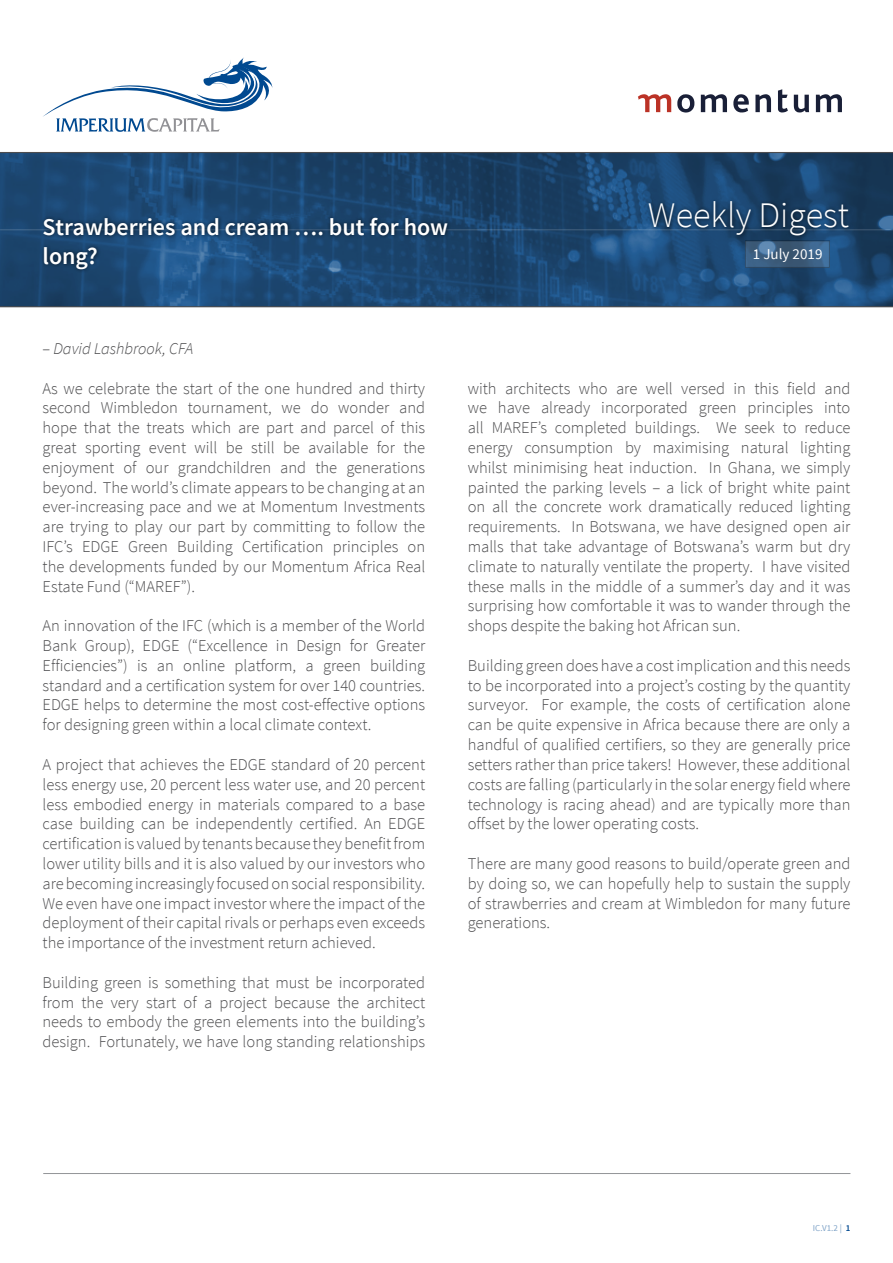
<style>
.page{position:relative;width:893px;height:1263px;background:#fff}
.page>*{position:absolute;margin:0;border:0;box-sizing:border-box;transform-origin:0 0}
.t1{font:300 36px "Source Sans Pro";color:#fff}
.t2{font:600 24px/28.8px "Source Sans Pro";color:#fff}
.t3{font:300 16.5px/19.8px "Source Sans Pro";color:#4d4d4f;text-align:justify}
.t4{font:italic 300 16.5px "Source Sans Pro";color:#4d4d4f}
.t5{font:15px "Source Sans Pro";color:#fff}
.t6{font:9px "Source Sans Pro";color:#80a4c8}
.s1{font-style:normal;font-size:16.2px}
.s2{font-weight:600;color:#004990}
</style>
<div class="page">
<svg style="left:0;top:153px;width:893px;height:153px;background:#1c4670"></svg>
<hr style="left:0;top:306px;width:893px;height:1px;background:#4d4d4f">
<hr style="left:0;top:152px;width:893px;height:1px;background:#4d4d4f">
<hr style="left:0;top:230px;width:893px;height:1px;background:#fff">
<svg style="left:638px;top:94px;width:33px;height:18px"></svg>
<svg style="left:701px;top:94px;width:26px;height:18px"></svg>
<svg style="left:733px;top:94px;width:16px;height:18px"></svg>
<svg style="left:755px;top:94px;width:16px;height:18px"></svg>
<svg style="left:778px;top:89px;width:10px;height:23px"></svg>
<svg style="left:794px;top:95px;width:15px;height:17px"></svg>
<svg style="left:816px;top:94px;width:26px;height:18px"></svg>
<svg style="left:677px;top:94px;width:17px;height:19px"></svg>
<svg style="left:43px;top:57px;width:230px;height:75px"></svg>
<div style="left:645px;top:197px;width:208px;height:43px;background:#000;opacity:.75"></div>
<svg style="left:747px;top:243px;width:80px;height:23px;background:#3e6183"></svg>
<div style="left:40px;top:214px;width:412px;height:59px;background:#000;opacity:.75"></div>
<hr style="left:43px;top:1173px;width:807px;height:1px;background:#939598">
<h2 class="t2" style="left:43px;top:213px;width:407px">Strawberries and cream …. but for how long?</h2>
<h1 class="t1" style="left:648px;top:194px;width:202px">Weekly Digest</h1>
<p class="t5" style="left:753px;top:245px;width:71px">1 July 2019</p>
<p class="t4" style="left:43px;top:338px;width:152px"><span class="s1">–</span> David Lashbrook, CFA</p>
<p class="t3" style="left:43px;top:378px;width:384px">As we celebrate the start of the one hundred and thirty second Wimbledon tournament, we do wonder and hope that the treats which are part and parcel of this great sporting event will be still be available for the enjoyment of our grandchildren and the generations beyond. The world’s climate appears to be changing at an ever-increasing pace and we at Momentum Investments are trying to play our part by committing to follow the IFC’s EDGE Green Building Certification principles on the developments funded by our Momentum Africa Real Estate Fund (“MAREF”).</p>
<p class="t3" style="left:43px;top:616px;width:384px">An innovation of the IFC (which is a member of the World Bank Group), EDGE (“Excellence in Design for Greater Efficiencies”) is an online platform, a green building standard and a certification system for over 140 countries.<br>EDGE helps to determine the most cost-effective options for designing green within a local climate context.</p>
<p class="t3" style="left:43px;top:755px;width:384px">A project that achieves the EDGE standard of 20 percent less energy use, 20 percent less water use, and 20 percent less embodied energy in materials compared to a base case building can be independently certified. An EDGE certification is valued by tenants because they benefit from lower utility bills and it is also valued by our investors who are becoming increasingly focused on social responsibility.<br>We even have one impact investor where the impact of the deployment of their capital rivals or perhaps even exceeds the importance of the investment return achieved.</p>
<p class="t3" style="left:43px;top:972px;width:384px">Building green is something that must be incorporated from the very start of a project because the architect needs to embody the green elements into the building’s design. Fortunately, we have long standing relationships</p>
<p class="t3" style="left:468px;top:378px;width:384px">with architects who are well versed in this field and we have already incorporated green principles into all MAREF’s completed buildings. We seek to reduce energy consumption by maximising natural lighting whilst minimising heat induction. In Ghana, we simply painted the parking levels – a lick of bright white paint on all the concrete work dramatically reduced lighting requirements. In Botswana, we have designed open air malls that take advantage of Botswana’s warm but dry climate to naturally ventilate the property. I have visited these malls in the middle of a summer’s day and it was surprising how comfortable it was to wander through the shops despite the baking hot African sun.</p>
<p class="t3" style="left:468px;top:656px;width:384px">Building green does have a cost implication and this needs to be incorporated into a project’s costing by the quantity surveyor. For example, the costs of certification alone can be quite expensive in Africa because there are only a handful of qualified certifiers, so they are generally price setters rather than price takers! However, these additional costs are falling (particularly in the solar energy field where technology is racing ahead) and are typically more than offset by the lower operating costs.</p>
<p class="t3" style="left:468px;top:854px;width:384px">There are many good reasons to build/operate green and by doing so, we can hopefully help to sustain the supply of strawberries and cream at Wimbledon for many future generations.</p>
<p class="t6" style="left:813px;top:1223px;width:39px">IC.V1.2 | <span class="s2">1</span></p>
</div>
